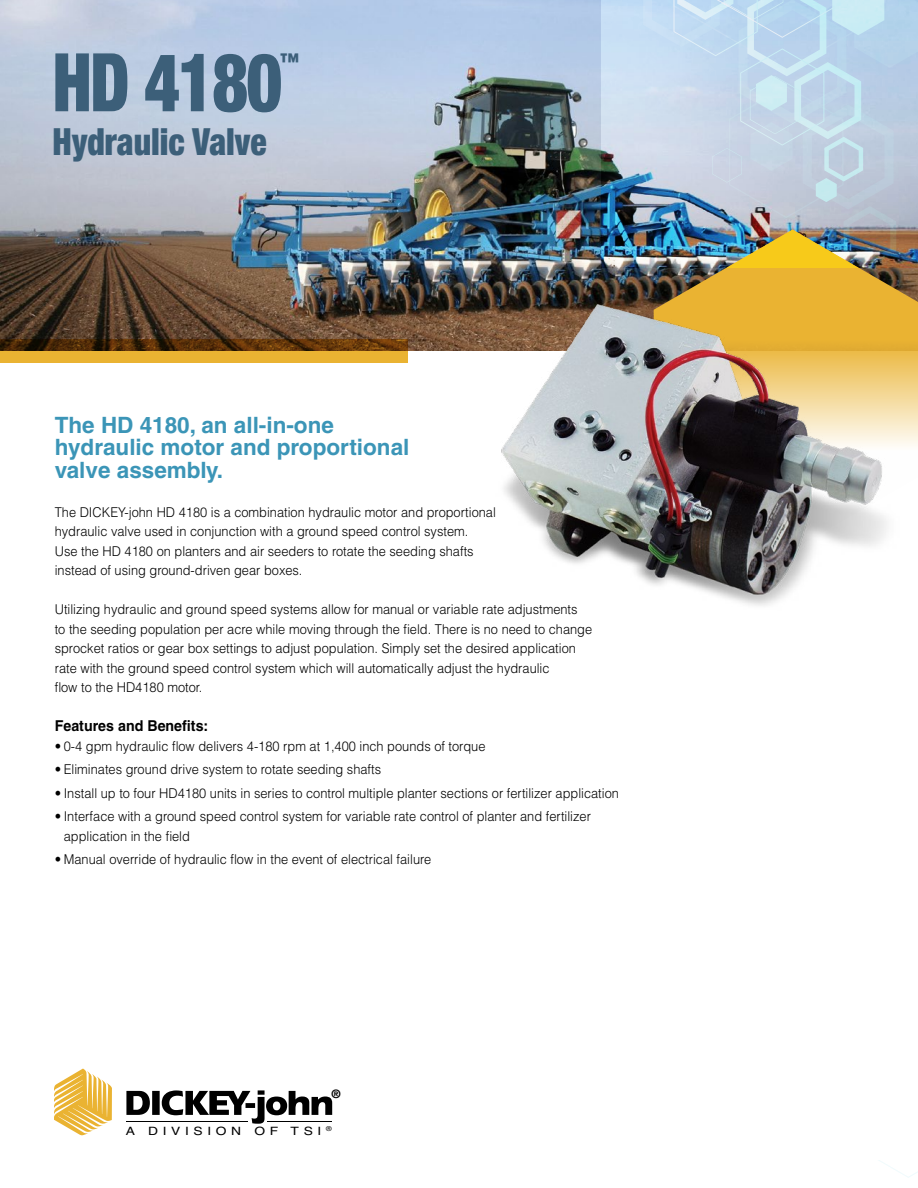
<style>
.page{position:relative;width:918px;height:1188px;background:#fff}
.page>*{position:absolute;margin:0;border:0;box-sizing:border-box;transform-origin:0 0}
.t1{font:900 condensed 81px "Helvetica Neue LT Pro";letter-spacing:-.025em;color:#3c5f79;scale:.85 1}
.t2{font:900 condensed 37.5px "Helvetica Neue LT Pro";color:#3c5f79;scale:.9 1}
.t3{font:700 22.5px/22.5px "Helvetica";color:#3b95b7}
.t4{font:900 condensed 21.9px "Helvetica Neue LT Pro";color:#3c5f79;scale:.85 1}
.t5{font:700 15px "Helvetica";color:#000;scale:.95 1}
.t6{font:300 13.5px/19.5px "Helvetica";color:#000;scale:.95 1}
.t7{font:700 11.7px "Helvetica";color:#000}
.t8{font:11.4px "Helvetica";letter-spacing:.335em;color:#000;scale:1.21 1}
</style>
<div class="page">
<img style="left:0;top:0;width:654px;height:351px">
<img style="left:454px;top:273px;width:464px;height:333px">
<img style="left:643px;top:0;width:275px;height:267px">
<svg style="left:0;top:339px;width:408px;height:23px;background:#9b6d1c"></svg>
<svg style="left:54px;top:1069px;width:58px;height:66px"></svg>
<svg style="left:126px;top:1090px;width:206px;height:34px"></svg>
<hr style="left:126px;top:1121px;width:122px;height:1px;background:#000">
<hr style="left:268px;top:1121px;width:64px;height:1px;background:#000">
<h1 class="t1" style="left:52px;top:33px;width:272px">HD 4180</h1>
<h3 class="t4" style="left:280px;top:47px;width:23px">™</h3>
<h2 class="t2" style="left:52px;top:118px;width:240px">Hydraulic Valve</h2>
<h3 class="t3" style="left:55px;top:413px;width:356px">The HD 4180, an all-in-one hydraulic motor and proportional valve assembly.</h3>
<p class="t6" style="left:55px;top:502px;width:466px">The DICKEY-john HD 4180 is a combination hydraulic motor and proportional hydraulic valve used in conjunction with a ground speed control system.<br>Use the HD 4180 on planters and air seeders to rotate the seeding shafts instead of using ground-driven gear boxes.</p>
<p class="t6" style="left:55px;top:599px;width:567px">Utilizing hydraulic and ground speed systems allow for manual or variable rate adjustments<br>to the seeding population per acre while moving through the field. There is no need to change sprocket ratios or gear box settings to adjust population. Simply set the desired application rate with the ground speed control system which will automatically adjust the hydraulic<br>flow to the HD4180 motor.</p>
<p class="t5" style="left:55px;top:717px;width:163px">Features and Benefits:</p>
<p class="t6" style="left:55px;top:736px;width:455px">• 0-4 gpm hydraulic flow delivers 4-180 rpm at 1,400 inch pounds of torque</p>
<p class="t6" style="left:55px;top:759px;width:345px">• Eliminates ground drive system to rotate seeding shafts</p>
<p class="t6" style="left:55px;top:783px;width:595px">• Install up to four HD4180 units in series to control multiple planter sections or fertilizer application</p>
<p class="t6" style="left:64px;top:806px;width:556px;text-indent:-9px">• Interface with a ground speed control system for variable rate control of planter and fertilizer application in the field</p>
<p class="t6" style="left:55px;top:849px;width:398px">• Manual override of hydraulic flow in the event of electrical failure</p>
<p class="t7" style="left:332px;top:1087px;width:10px">®</p>
<p class="t8" style="left:126px;top:1124px;width:171px">A DIVISION OF TSI <sup>®</sup></p>
</div>
